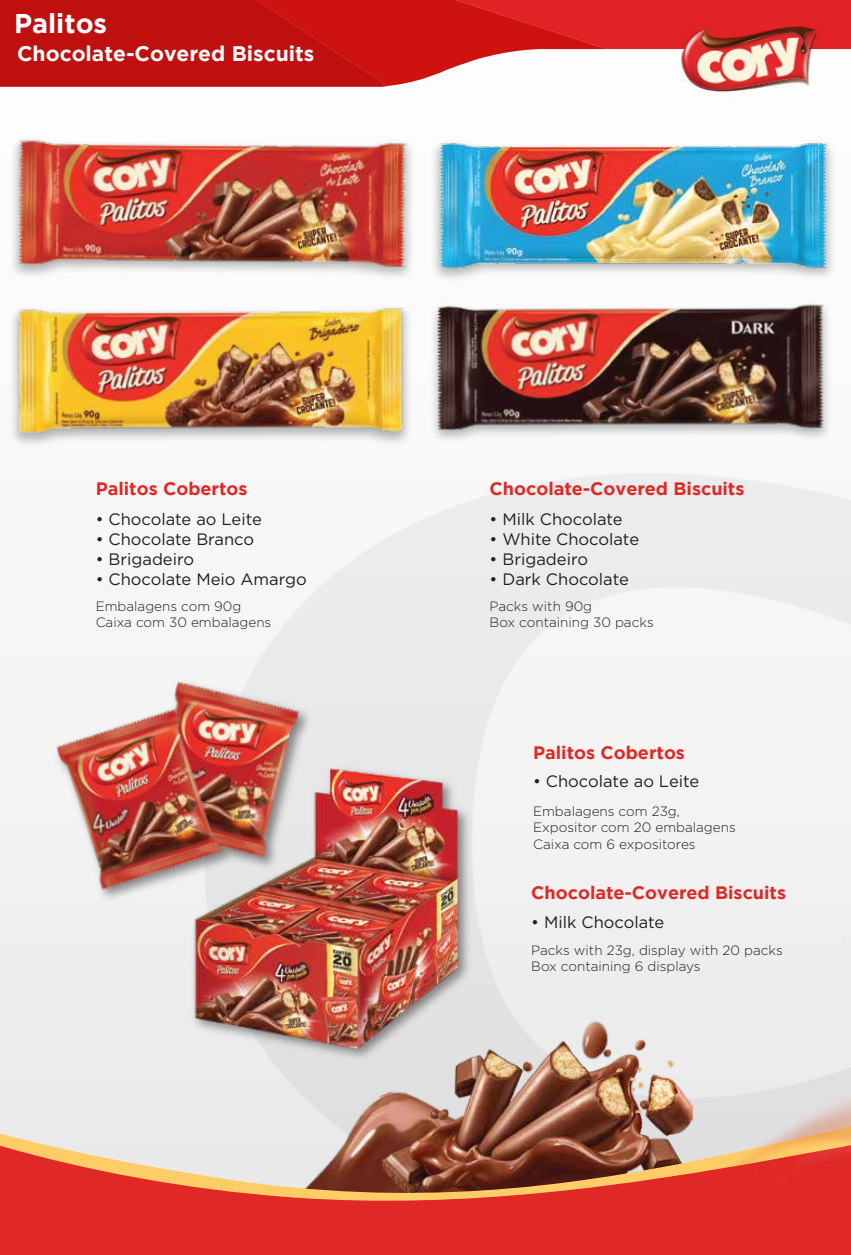
<style>
.page{position:relative;width:851px;height:1255px;background:#fff}
.page>*{position:absolute;margin:0;border:0;box-sizing:border-box;transform-origin:0 0}
.t1{font:700 27px "Gotham";color:#fff}
.t2{font:700 21px "Gotham";color:#fff}
.t3{font:700 18px "Gotham";color:#e02926}
.t4{font:16.5px "Gotham";color:#231f20}
.t5{font:300 13.5px/16.2px "Gotham";color:#231f20}
</style>
<div class="page">
<img style="left:477px;top:991px;width:223px;height:51px">
<img style="left:477px;top:1027px;width:215px;height:15px">
<svg style="left:0;top:0;width:850px;height:87px;background:#d13636"></svg>
<img style="left:672px;top:12px;width:153px;height:87px">
<img style="left:177px;top:765px;width:300px;height:277px">
<img style="left:48px;top:673px;width:268px;height:234px">
<img style="left:138px;top:677px;width:165px;height:183px">
<img style="left:52px;top:703px;width:173px;height:190px">
<svg style="left:0;top:1042px;width:729px;height:21px;background:#e0dad7"></svg>
<svg style="left:0;top:1063px;width:729px;height:191px;background:#ce7b6f"></svg>
<img style="left:729px;top:841px;width:121px;height:413px">
<img style="left:15px;top:136px;width:395px;height:147px">
<img style="left:436px;top:139px;width:394px;height:144px">
<img style="left:14px;top:290px;width:394px;height:159px">
<img style="left:433px;top:287px;width:394px;height:159px">
<h1 class="t1" style="left:14px;top:7px;width:95px">Palitos</h1>
<h2 class="t2" style="left:17px;top:41px;width:299px">Chocolate-Covered Biscuits</h2>
<h3 class="t3" style="left:96px;top:478px;width:153px">Palitos Cobertos</h3>
<h3 class="t3" style="left:489px;top:478px;width:256px">Chocolate-Covered Biscuits</h3>
<p class="t4" style="left:96px;top:508px;width:168px">• Chocolate ao Leite</p>
<p class="t4" style="left:96px;top:528px;width:160px">• Chocolate Branco</p>
<p class="t4" style="left:96px;top:548px;width:100px">• Brigadeiro</p>
<p class="t4" style="left:96px;top:568px;width:212px">• Chocolate Meio Amargo</p>
<p class="t5" style="left:96px;top:598px;width:177px">Embalagens com 90g<br>Caixa com 30 embalagens</p>
<p class="t4" style="left:489px;top:508px;width:135px">• Milk Chocolate</p>
<p class="t4" style="left:489px;top:528px;width:151px">• White Chocolate</p>
<p class="t4" style="left:489px;top:548px;width:100px">• Brigadeiro</p>
<p class="t4" style="left:489px;top:568px;width:141px">• Dark Chocolate</p>
<p class="t5" style="left:489px;top:598px;width:165px">Packs with 90g<br>Box containing 30 packs</p>
<h3 class="t3" style="left:533px;top:742px;width:153px">Palitos Cobertos</h3>
<p class="t4" style="left:533px;top:771px;width:168px">• Chocolate ao Leite</p>
<p class="t5" style="left:533px;top:802px;width:204px">Embalagens com 23g,<br>Expositor com 20 embalagens<br>Caixa com 6 expositores</p>
<h3 class="t3" style="left:531px;top:882px;width:256px">Chocolate-Covered Biscuits</h3>
<p class="t4" style="left:531px;top:911px;width:135px">• Milk Chocolate</p>
<p class="t5" style="left:531px;top:941px;width:253px">Packs with 23g, display with 20 packs<br>Box containing 6 displays</p>
</div>
